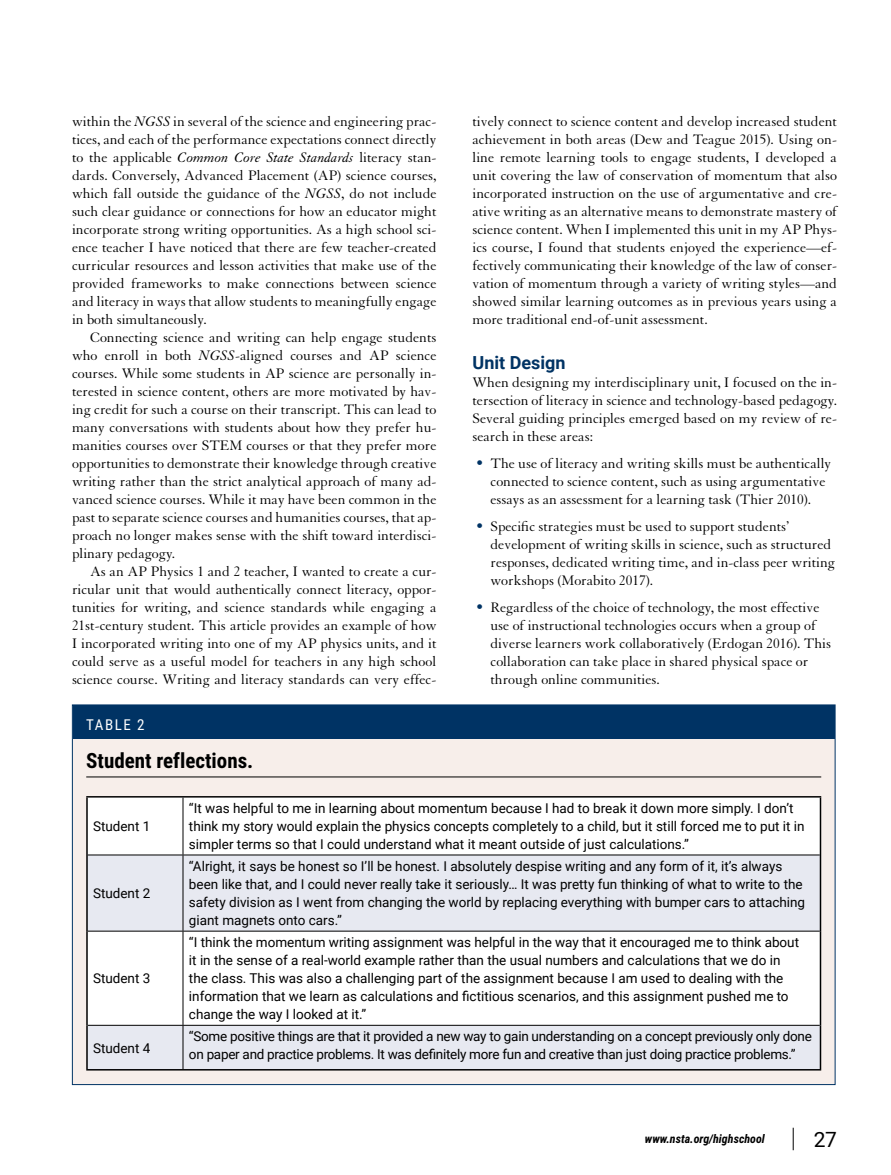
<style>
.page{position:relative;width:891px;height:1175px;background:#fff}
.page>*{position:absolute;margin:0;border:0;box-sizing:border-box;transform-origin:0 0}
.t1{font:700 21px "Roboto Condensed";color:#000}
.t2{font:21px "Roboto";color:#000}
.t3{font:700 18px "Roboto";color:#003364}
.t4{font:15px/18px "Granjon LT Std";color:#000;text-align:justify}
.t5{font:15px "Roboto Condensed";letter-spacing:.1em;color:#fff}
.t6{font:13.5px/18px "Roboto";color:#000}
.t7{font:13.5px/18px "Roboto";letter-spacing:-.02em;color:#000}
.t8{font:italic 700 12px "Roboto Condensed";color:#000}
.s1{font-style:italic}
.s2{font-family:"Helvetica LT Std";color:#003364}
</style>
<div class="page">
<div style="left:72px;top:705px;width:763px;height:379px;background:#f7eeea"></div>
<div style="left:73px;top:705px;width:762px;height:33px;background:#003364"></div>
<hr style="left:86px;top:776px;width:735px;height:1px;background:#000">
<div style="left:88px;top:797px;width:732px;height:57px;background:#fff"></div>
<svg style="left:88px;top:855px;width:732px;height:214px;fill:#e7e9f1"></svg>
<hr style="left:86px;top:796px;width:97px;height:1px;background:#000">
<hr style="left:86px;top:797px;width:2px;height:58px;background:#000">
<hr style="left:183px;top:796px;width:638px;height:1px;background:#000">
<hr style="left:820px;top:797px;width:1px;height:58px;background:#000">
<hr style="left:86px;top:855px;width:2px;height:76px;background:#000">
<hr style="left:820px;top:855px;width:1px;height:76px;background:#000">
<hr style="left:86px;top:931px;width:2px;height:94px;background:#000">
<hr style="left:820px;top:931px;width:1px;height:94px;background:#000">
<hr style="left:86px;top:1025px;width:2px;height:44px;background:#000">
<hr style="left:820px;top:1025px;width:1px;height:44px;background:#000">
<hr style="left:86px;top:1069px;width:97px;height:1px;background:#000">
<hr style="left:183px;top:1069px;width:638px;height:1px;background:#000">
<hr style="left:183px;top:797px;width:1px;height:57px;background:#000">
<hr style="left:88px;top:854px;width:95px;height:1px;background:#000">
<hr style="left:183px;top:854px;width:637px;height:1px;background:#000">
<hr style="left:183px;top:855px;width:1px;height:75px;background:#000">
<hr style="left:88px;top:930px;width:95px;height:1px;background:#000">
<hr style="left:183px;top:930px;width:637px;height:1px;background:#000">
<hr style="left:183px;top:931px;width:1px;height:93px;background:#000">
<hr style="left:88px;top:1024px;width:95px;height:1px;background:#000">
<hr style="left:183px;top:1024px;width:637px;height:1px;background:#000">
<hr style="left:183px;top:1025px;width:1px;height:44px;background:#000">
<svg style="left:793px;top:1127px;width:1px;height:23px"></svg>
<p class="t4" style="left:72px;top:113px;width:366px">within the <span class="s1">NGSS</span> in several of the science and engineering prac&shy;tices, and each of the performance expectations connect directly to the applicable <span class="s1">Common Core State Standards</span> literacy stan&shy;dards. Conversely, Advanced Placement (AP) science courses, which fall outside the guidance of the <span class="s1">NGSS</span>, do not include such clear guidance or connections for how an educator might incorporate strong writing opportunities. As a high school sci&shy;ence teacher I have noticed that there are few teacher-created curricular resources and lesson activities that make use of the provided frameworks to make connections between science and literacy in ways that allow students to meaningfully engage in both simultaneously.</p>
<p class="t4" style="left:72px;top:329px;width:366px;text-indent:18px">Connecting science and writing can help engage students who enroll in both <span class="s1">NGSS</span>-aligned courses and AP science courses. While some students in AP science are personally in&shy;terested in science content, others are more motivated by hav&shy;ing credit for such a course on their transcript. This can lead to many conversations with students about how they prefer hu&shy;manities courses over STEM courses or that they prefer more opportunities to demonstrate their knowledge through creative writing rather than the strict analytical approach of many ad&shy;vanced science courses. While it may have been common in the past to separate science courses and humanities courses, that ap&shy;proach no longer makes sense with the shift toward interdisci&shy;plinary pedagogy.</p>
<p class="t4" style="left:72px;top:563px;width:366px;text-indent:18px">As an AP Physics 1 and 2 teacher, I wanted to create a cur&shy;ricular unit that would authentically connect literacy, oppor&shy;tunities for writing, and science standards while engaging a 21st-century student. This article provides an example of how I incorporated writing into one of my AP physics units, and it could serve as a useful model for teachers in any high school science course. Writing and literacy standards can very effec-</p>
<p class="t5" style="left:86px;top:714px;width:60px">TABLE 2</p>
<h1 class="t1" style="left:86px;top:745px;width:169px">Student reflections.</h1>
<p class="t4" style="left:472px;top:113px;width:366px">tively connect to science content and develop increased student achievement in both areas (Dew and Teague 2015). Using on&shy;line remote learning tools to engage students, I developed a unit covering the law of conservation of momentum that also incorporated instruction on the use of argumentative and cre&shy;ative writing as an alternative means to demonstrate mastery of science content. When I implemented this unit in my AP Phys&shy;ics course, I found that students enjoyed the experience—ef&shy;fectively communicating their knowledge of the law of conser&shy;vation of momentum through a variety of writing styles—and showed similar learning outcomes as in previous years using a more traditional end-of-unit assessment.</p>
<p class="t3" style="left:472px;top:350px;width:95px">Unit Design</p>
<p class="t4" style="left:472px;top:374px;width:366px">When designing my interdisciplinary unit, I focused on the in&shy;tersection of literacy in science and technology-based pedagogy.<br>Several guiding principles emerged based on my review of re&shy;search in these areas:</p>
<p class="t4" style="left:477px;top:455px;width:356px;text-align:center"><span class="s2">•</span> The use of literacy and writing skills must be authentically connected to science content, such as using argumentative essays as an assessment for a learning task (Thier 2010).</p>
<p class="t4" style="left:490px;top:518px;width:346px;text-align:left;text-indent:-14px"><span class="s2">•</span> Specific strategies must be used to support students’ development of writing skills in science, such as structured responses, dedicated writing time, and in-class peer writing workshops (Morabito 2017).</p>
<p class="t4" style="left:490px;top:599px;width:342px;text-align:left;text-indent:-14px"><span class="s2">•</span> Regardless of the choice of technology, the most effective use of instructional technologies occurs when a group of diverse learners work collaboratively (Erdogan 2016). This collaboration can take place in shared physical space or through online communities.</p>
<p class="t6" style="left:93px;top:816px;width:59px">Student 1</p>
<p class="t6" style="left:93px;top:883px;width:59px">Student 2</p>
<p class="t6" style="left:93px;top:969px;width:59px">Student 3</p>
<p class="t6" style="left:189px;top:798px;width:617px">“It was helpful to me in learning about momentum because I had to break it down more simply. I don’t think my story would explain the physics concepts completely to a child, but it still forced me to put it in simpler terms so that I could understand what it meant outside of just calculations.”</p>
<p class="t6" style="left:189px;top:856px;width:618px">“Alright, it says be honest so I’ll be honest. I absolutely despise writing and any form of it, it’s always been like that, and I could never really take it seriously… It was pretty fun thinking of what to write to the safety division as I went from changing the world by replacing everything with bumper cars to attaching giant magnets onto cars.”</p>
<p class="t6" style="left:189px;top:933px;width:612px">“I think the momentum writing assignment was helpful in the way that it encouraged me to think about it in the sense of a real-world example rather than the usual numbers and calculations that we do in the class. This was also a challenging part of the assignment because I am used to dealing with the information that we learn as calculations and fictitious scenarios, and this assignment pushed me to change the way I looked at it.”</p>
<p class="t6" style="left:93px;top:1038px;width:59px">Student 4</p>
<p class="t7" style="left:189px;top:1027px;width:624px">“Some positive things are that it provided a new way to gain understanding on a concept previously only done on paper and practice problems. It was definitely more fun and creative than just doing practice problems.”</p>
<p class="t8" style="left:645px;top:1130px;width:121px">www.nsta.org/highschool</p>
<h1 class="t2" style="left:814px;top:1124px;width:25px">27</h1>
</div>
